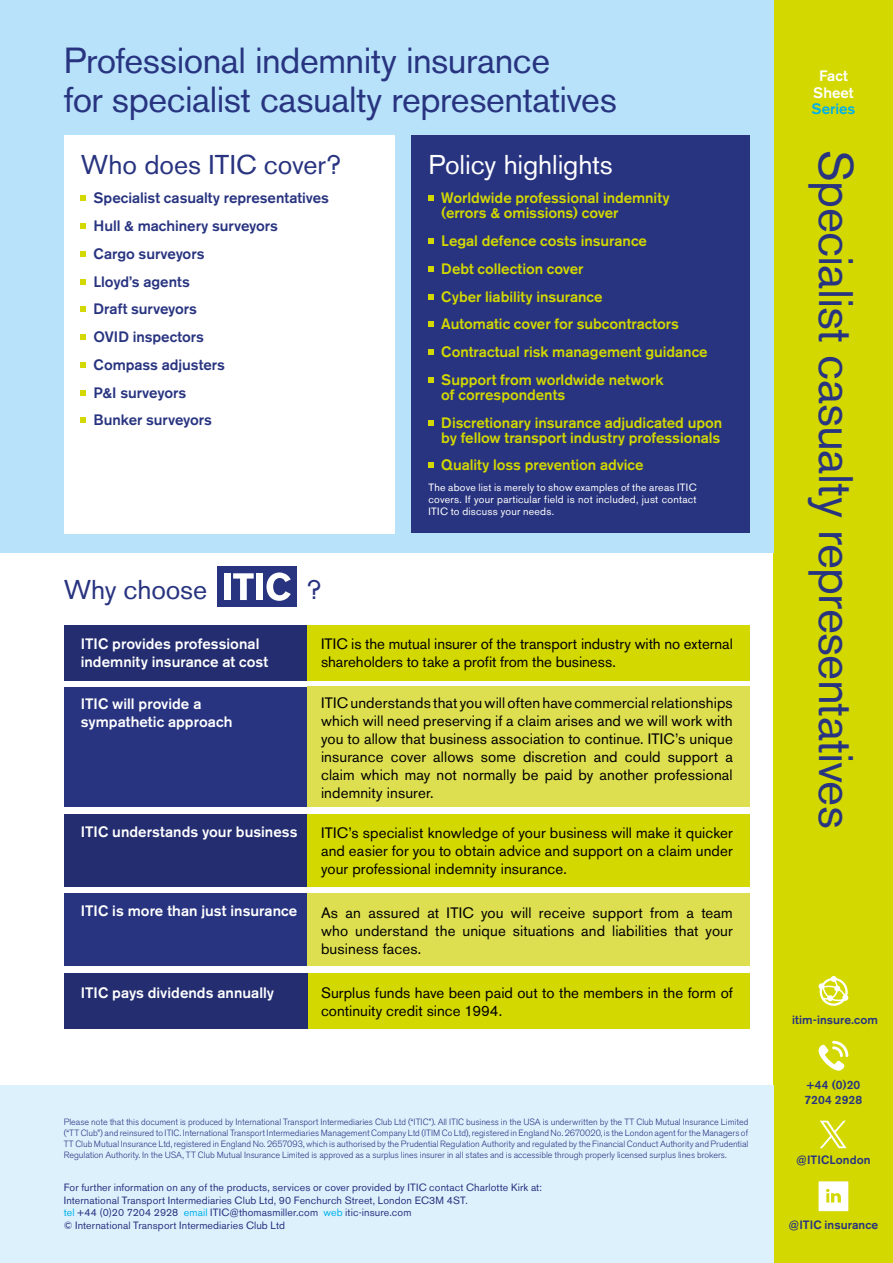
<style>
.page{position:relative;width:893px;height:1263px;background:#fff}
.page>*{position:absolute;margin:0;border:0;box-sizing:border-box;transform-origin:0 0}
.t1{font:48px "Akzidenz Grotesk BE";letter-spacing:-.015em;color:#283480}
.t2{font:36px/39px "Akzidenz Grotesk BE";letter-spacing:-.015em;color:#283480}
.t3{font:27px "Akzidenz Grotesk BE";color:#283480}
.t4{font:27px "Akzidenz Grotesk BE";letter-spacing:-.005em;color:#fff}
.t5{font:15px/18px "Akzidenz Grotesk BE";letter-spacing:.005em;color:#000;text-align:justify}
.t6{font:500 15px/27.8px "Akzidenz Grotesk BE";letter-spacing:-.005em;color:#d3d800}
.t7{font:500 15px/18px "Akzidenz Grotesk BE";color:#fff}
.t8{font:500 15px/27.8px "Akzidenz Grotesk BE";letter-spacing:-.005em;color:#283480}
.t9{font:500 15px "Akzidenz Grotesk BE";color:#00b1eb}
.t10{font:500 12px/15px "Akzidenz Grotesk BE";letter-spacing:.005em;color:#283480}
.t11{font:10.5px/12.6px "Akzidenz Grotesk BE";letter-spacing:.01em;color:#283480}
.t12{font:10.5px/12px "Akzidenz Grotesk BE";letter-spacing:.02em;color:#fff;text-align:justify}
.t13{font:300 9px/10.8px "Akzidenz Grotesk BE";letter-spacing:-.005em;color:#283480;text-align:justify}
.s1{color:#00b1eb}
</style>
<div class="page">
<div style="left:774px;top:0;width:119px;height:1263px;background:#d3d800"></div>
<div style="left:0;top:1086px;width:774px;height:177px;background:#ddf1fd"></div>
<div style="left:0;top:0;width:774px;height:553px;background:#b7e2fa"></div>
<div style="left:64px;top:135px;width:330px;height:398px;background:#fff"></div>
<div style="left:411px;top:135px;width:339px;height:398px;background:#283480"></div>
<svg style="left:429px;top:196px;width:5px;height:5px"></svg>
<svg style="left:429px;top:238px;width:5px;height:6px"></svg>
<svg style="left:429px;top:266px;width:5px;height:6px"></svg>
<svg style="left:429px;top:294px;width:5px;height:5px"></svg>
<svg style="left:429px;top:322px;width:5px;height:5px"></svg>
<svg style="left:429px;top:349px;width:5px;height:6px"></svg>
<svg style="left:429px;top:377px;width:5px;height:6px"></svg>
<svg style="left:429px;top:420px;width:5px;height:5px"></svg>
<svg style="left:429px;top:463px;width:5px;height:5px"></svg>
<svg style="left:81px;top:196px;width:5px;height:5px"></svg>
<svg style="left:81px;top:223px;width:5px;height:6px"></svg>
<svg style="left:81px;top:251px;width:5px;height:6px"></svg>
<svg style="left:81px;top:279px;width:5px;height:5px"></svg>
<svg style="left:81px;top:307px;width:5px;height:5px"></svg>
<svg style="left:81px;top:334px;width:5px;height:6px"></svg>
<svg style="left:81px;top:362px;width:5px;height:6px"></svg>
<svg style="left:81px;top:390px;width:5px;height:5px"></svg>
<svg style="left:81px;top:418px;width:5px;height:5px"></svg>
<div style="left:64px;top:625px;width:244px;height:55px;background:#232d70"></div>
<div style="left:308px;top:625px;width:442px;height:55px;background:#d3d800"></div>
<div style="left:64px;top:814px;width:244px;height:72px;background:#232d70"></div>
<div style="left:308px;top:814px;width:442px;height:72px;background:#d3d800"></div>
<div style="left:64px;top:894px;width:244px;height:72px;background:#283480"></div>
<div style="left:308px;top:894px;width:442px;height:72px;background:#dddf50"></div>
<div style="left:308px;top:973px;width:442px;height:56px;background:#d3d800"></div>
<div style="left:64px;top:973px;width:244px;height:56px;background:#232d70"></div>
<div style="left:64px;top:686px;width:244px;height:120px;background:#283480"></div>
<div style="left:308px;top:686px;width:442px;height:121px;background:#dddf50"></div>
<div style="left:217px;top:567px;width:80px;height:40px;background:#283480"></div>
<div style="left:224px;top:573px;width:7px;height:27px;background:#fff"></div>
<svg style="left:233px;top:573px;width:21px;height:27px"></svg>
<div style="left:256px;top:573px;width:7px;height:27px;background:#fff"></div>
<svg style="left:266px;top:572px;width:25px;height:29px"></svg>
<svg style="left:818px;top:1041px;width:30px;height:29px"></svg>
<svg style="left:819px;top:976px;width:29px;height:30px"></svg>
<svg style="left:819px;top:1181px;width:29px;height:30px"></svg>
<svg style="left:820px;top:1121px;width:27px;height:27px"></svg>
<h2 class="t2" style="left:64px;top:41px;width:555px">Professional indemnity insurance<br>for specialist casualty representatives</h2>
<h3 class="t3" style="left:81px;top:149px;width:262px">Who does ITIC cover?</h3>
<p class="t8" style="left:94px;top:184px;width:237px">Specialist casualty representatives<br>Hull &amp; machinery surveyors<br>Cargo surveyors<br>Lloyd’s agents<br>Draft surveyors<br>OVID inspectors<br>Compass adjusters<br>P&amp;I surveyors<br>Bunker surveyors</p>
<h3 class="t4" style="left:429px;top:149px;width:186px">Policy highlights</h3>
<p class="t6" style="left:441px;top:190px;width:230px;line-height:15px">Worldwide professional indemnity (errors &amp; omissions) cover</p>
<p class="t6" style="left:441px;top:227px;width:268px">Legal defence costs insurance<br>Debt collection cover<br>Cyber liability insurance<br>Automatic cover for subcontractors<br>Contractual risk management guidance<br>Support from worldwide network</p>
<p class="t6" style="left:441px;top:381px;width:282px">of correspondents<br>Discretionary insurance adjudicated upon</p>
<p class="t6" style="left:441px;top:423px;width:281px">by fellow transport industry professionals<br>Quality loss prevention advice</p>
<p class="t12" style="left:429px;top:482px;width:269px">The above list is merely to show examples of the areas ITIC covers. If your particular field is not included, just contact ITIC to discuss your needs.</p>
<h3 class="t3" style="left:64px;top:574px;width:145px">Why choose</h3>
<h3 class="t3" style="left:306px;top:574px;width:17px">?</h3>
<p class="t7" style="left:81px;top:635px;width:189px">ITIC provides professional indemnity insurance at cost</p>
<p class="t5" style="left:321px;top:635px;width:413px">ITIC is the mutual insurer of the transport industry with no external shareholders to take a profit from the business.</p>
<p class="t7" style="left:81px;top:695px;width:153px">ITIC will provide a sympathetic approach</p>
<p class="t5" style="left:321px;top:694px;width:413px">ITIC understands that you will often have commercial relationships which will need preserving if a claim arises and we will work with you to allow that business association to continue. ITIC’s unique insurance cover allows some discretion and could support a claim which may not normally be paid by another professional indemnity insurer.</p>
<p class="t7" style="left:81px;top:822px;width:218px">ITIC understands your business</p>
<p class="t5" style="left:321px;top:824px;width:413px">ITIC’s specialist knowledge of your business will make it quicker and easier for you to obtain advice and support on a claim under your professional indemnity insurance.</p>
<p class="t7" style="left:81px;top:902px;width:218px">ITIC is more than just insurance</p>
<p class="t5" style="left:321px;top:903px;width:413px">As an assured at ITIC you will receive support from a team who understand the unique situations and liabilities that your business faces.</p>
<p class="t7" style="left:81px;top:984px;width:195px">ITIC pays dividends annually</p>
<p class="t5" style="left:321px;top:984px;width:413px">Surplus funds have been paid out to the members in the form of continuity credit since 1994.</p>
<p class="t13" style="left:64px;top:1117px;width:686px">Please note that this document is produced by International Transport Intermediaries Club Ltd (“ITIC”). All ITIC business in the USA is underwritten by the TT Club Mutual Insurance Limited (“TT Club”) and reinsured to ITIC. International Transport Intermediaries Management Company Ltd (ITIM Co Ltd), registered in England No. 2670020, is the London agent for the Managers of TT Club Mutual Insurance Ltd, registered in England No. 2657093, which is authorised by the Prudential Regulation Authority and regulated by the Financial Conduct Authority and Prudential Regulation Authority. In the USA, TT Club Mutual Insurance Limited is approved as a surplus lines insurer in all states and is accessible through properly licensed surplus lines brokers.</p>
<p class="t11" style="left:64px;top:1181px;width:480px">For further information on any of the products, services or cover provided by ITIC contact Charlotte Kirk at:<br>International Transport Intermediaries Club Ltd, 90 Fenchurch Street, London EC3M 4ST.<br><span class="s1">tel</span> +44 (0)20 7204 2928 <span class="s1">email</span> ITIC@thomasmiller.com <span class="s1">web</span> itic-insure.com<br>© International Transport Intermediaries Club Ltd</p>
<p class="t7" style="left:813px;top:68px;width:42px;line-height:16.5px;text-align:center">Fact<br>Sheet</p>
<p class="t9" style="left:812px;top:100px;width:45px">Series</p>
<h1 class="t1" style="left:864px;top:150px;width:680px;rotate:90deg">Specialist casualty representatives</h1>
<p class="t10" style="left:792px;top:1012px;width:87px">itim-insure.com</p>
<p class="t10" style="left:805px;top:1077px;width:59px">+44 (0)20<br>7204 2928</p>
<p class="t10" style="left:796px;top:1152px;width:76px">@ITICLondon</p>
<p class="t10" style="left:788px;top:1217px;width:91px">@ITIC insurance</p>
</div>
